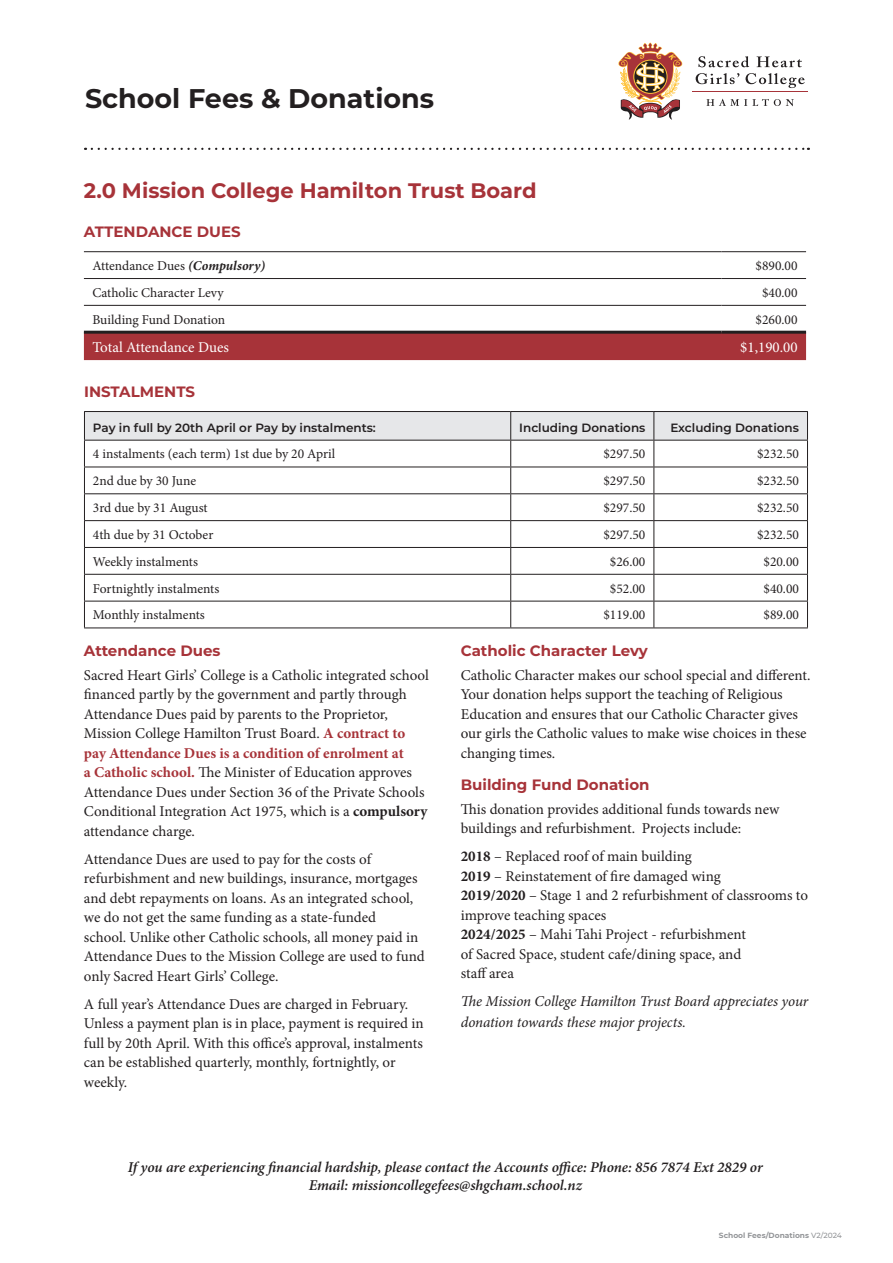
<style>
.page{position:relative;width:893px;height:1263px;background:#fff}
.page>*{position:absolute;margin:0;border:0;box-sizing:border-box;transform-origin:0 0}
.t1{font:700 27px "Montserrat";color:#231f20}
.t2{font:700 21px "Montserrat";color:#a73339}
.t3{font:15px/19.5px "Minion Pro";letter-spacing:-.005em;color:#231f20}
.t4{font:italic 600 15px/18px "Minion Pro";letter-spacing:-.005em;color:#231f20;text-align:center}
.t5{font:italic 15px/21px "Minion Pro";letter-spacing:-.01em;color:#231f20}
.t6{font:700 15px "Montserrat";color:#a73339}
.t7{font:15px "Minion Pro";color:#fff}
.t8{font:13.5px "Minion Pro";color:#231f20}
.t9{font:600 12px "Montserrat";color:#231f20}
.t10{font:700 7.5px "Montserrat";color:#939598}
.s1{font-weight:700;font-style:italic}
.s2{font-weight:700;color:#a73339}
.s3{font-weight:700}
.s4{font-weight:500}
</style>
<div class="page">
<svg style="left:92px;top:148px;width:717px;height:2px"></svg>
<svg style="left:618px;top:43px;width:65px;height:77px"></svg>
<svg style="left:696px;top:56px;width:109px;height:50px"></svg>
<hr style="left:692px;top:91px;width:116px;height:1px;background:#a73339">
<div style="left:84px;top:334px;width:722px;height:26px;background:#a73339"></div>
<hr style="left:84px;top:251px;width:637px;height:1px;background:#231f20">
<hr style="left:721px;top:251px;width:85px;height:1px;background:#231f20">
<hr style="left:84px;top:278px;width:637px;height:1px;background:#231f20">
<hr style="left:721px;top:278px;width:85px;height:1px;background:#231f20">
<hr style="left:84px;top:305px;width:637px;height:1px;background:#231f20">
<hr style="left:721px;top:305px;width:85px;height:1px;background:#231f20">
<hr style="left:84px;top:331px;width:637px;height:3px;background:#231f20">
<hr style="left:721px;top:331px;width:85px;height:3px;background:#231f20">
<svg style="left:84px;top:411px;width:724px;height:216px"></svg>
<hr style="left:84px;top:627px;width:427px;height:1px;background:#231f20">
<hr style="left:511px;top:627px;width:143px;height:1px;background:#231f20">
<hr style="left:654px;top:627px;width:154px;height:1px;background:#231f20">
<p class="t1" style="left:85px;top:79px;width:351px">School Fees &amp; Donations</p>
<p class="t2" style="left:84px;top:175px;width:454px">2.0 Mission College Hamilton Trust Board</p>
<p class="t6" style="left:84px;top:221px;width:158px">ATTENDANCE DUES</p>
<p class="t8" style="left:92px;top:257px;width:174px">Attendance Dues <span class="s1">(Compulsory)</span></p>
<p class="t8" style="left:756px;top:257px;width:43px">$890.00</p>
<p class="t8" style="left:92px;top:283px;width:133px">Catholic Character Levy</p>
<p class="t8" style="left:762px;top:283px;width:37px">$40.00</p>
<p class="t8" style="left:92px;top:310px;width:134px">Building Fund Donation</p>
<p class="t8" style="left:756px;top:310px;width:43px">$260.00</p>
<p class="t7" style="left:92px;top:337px;width:138px">Total Attendance Dues</p>
<p class="t7" style="left:740px;top:337px;width:59px">$1,190.00</p>
<p class="t6" style="left:84px;top:380px;width:113px">INSTALMENTS</p>
<p class="t9" style="left:93px;top:419px;width:284px">Pay in full by 20th April or Pay by instalments:</p>
<p class="t9" style="left:519px;top:419px;width:128px">Including Donations</p>
<p class="t9" style="left:670px;top:419px;width:130px">Excluding Donations</p>
<p class="t8" style="left:93px;top:445px;width:244px">4 instalments (each term) 1st due by 20 April</p>
<p class="t8" style="left:603px;top:445px;width:43px">$297.50</p>
<p class="t8" style="left:757px;top:445px;width:43px">$232.50</p>
<p class="t8" style="left:93px;top:472px;width:105px">2nd due by 30 June</p>
<p class="t8" style="left:603px;top:472px;width:43px">$297.50</p>
<p class="t8" style="left:757px;top:472px;width:43px">$232.50</p>
<p class="t8" style="left:93px;top:499px;width:116px">3rd due by 31 August</p>
<p class="t8" style="left:603px;top:499px;width:43px">$297.50</p>
<p class="t8" style="left:757px;top:499px;width:43px">$232.50</p>
<p class="t8" style="left:93px;top:526px;width:122px">4th due by 31 October</p>
<p class="t8" style="left:603px;top:526px;width:43px">$297.50</p>
<p class="t8" style="left:757px;top:526px;width:43px">$232.50</p>
<p class="t8" style="left:93px;top:552px;width:107px">Weekly instalments</p>
<p class="t8" style="left:610px;top:552px;width:37px">$26.00</p>
<p class="t8" style="left:763px;top:552px;width:37px">$20.00</p>
<p class="t8" style="left:93px;top:579px;width:128px">Fortnightly instalments</p>
<p class="t8" style="left:610px;top:579px;width:37px">$52.00</p>
<p class="t8" style="left:763px;top:579px;width:37px">$40.00</p>
<p class="t8" style="left:93px;top:606px;width:113px">Monthly instalments</p>
<p class="t8" style="left:603px;top:606px;width:43px">$119.00</p>
<p class="t8" style="left:763px;top:606px;width:37px">$89.00</p>
<p class="t6" style="left:84px;top:640px;width:138px">Attendance Dues</p>
<p class="t3" style="left:84px;top:665px;width:346px">Sacred Heart Girls’ College is a Catholic integrated school financed partly by the government and partly through Attendance Dues paid by parents to the Proprietor, Mission College Hamilton Trust Board. <span class="s2">A contract to pay Attendance Dues is a condition of enrolment at<br>a Catholic school.</span> The Minister of Education approves Attendance Dues under Section 36 of the Private Schools Conditional Integration Act 1975, which is a <span class="s3">compulsory </span>attendance charge.</p>
<p class="t3" style="left:84px;top:849px;width:342px">Attendance Dues are used to pay for the costs of refurbishment and new buildings, insurance, mortgages and debt repayments on loans. As an integrated school, we do not get the same funding as a state-funded<br>school. Unlike other Catholic schools, all money paid in Attendance Dues to the Mission College are used to fund only Sacred Heart Girls’ College.</p>
<p class="t3" style="left:84px;top:994px;width:341px">A full year’s Attendance Dues are charged in February.<br>Unless a payment plan is in place, payment is required in full by 20th April. With this office’s approval, instalments can be established quarterly, monthly, fortnightly, or weekly.</p>
<p class="t6" style="left:461px;top:640px;width:188px">Catholic Character Levy</p>
<p class="t3" style="left:461px;top:665px;width:351px">Catholic Character makes our school special and different.<br>Your donation helps support the teaching of Religious Education and ensures that our Catholic Character gives our girls the Catholic values to make wise choices in these changing times.</p>
<p class="t6" style="left:461px;top:774px;width:190px">Building Fund Donation</p>
<p class="t3" style="left:461px;top:799px;width:320px">This donation provides additional funds towards new buildings and refurbishment. Projects include:</p>
<p class="t3" style="left:461px;top:847px;width:233px"><span class="s3">2018</span> – Replaced roof of main building</p>
<p class="t3" style="left:461px;top:866px;width:261px"><span class="s3">2019</span> – Reinstatement of fire damaged wing</p>
<p class="t3" style="left:461px;top:886px;width:349px"><span class="s3">2019/2020</span> – Stage 1 and 2 refurbishment of classrooms to improve teaching spaces</p>
<p class="t3" style="left:461px;top:925px;width:287px"><span class="s3">2024/2025</span> – Mahi Tahi Project - refurbishment of Sacred Space, student cafe/dining space, and staff area</p>
<p class="t5" style="left:461px;top:991px;width:349px">The Mission College Hamilton Trust Board appreciates your donation towards these major projects.</p>
<p class="t4" style="left:128px;top:1158px;width:636px">If you are experiencing financial hardship, please contact the Accounts office: Phone: 856 7874 Ext 2829 or<br>Email: missioncollegefees@shgcham.school.nz</p>
<p class="t10" style="left:719px;top:1230px;width:125px">School Fees/Donations <span class="s4">V2/2024</span></p>
</div>
